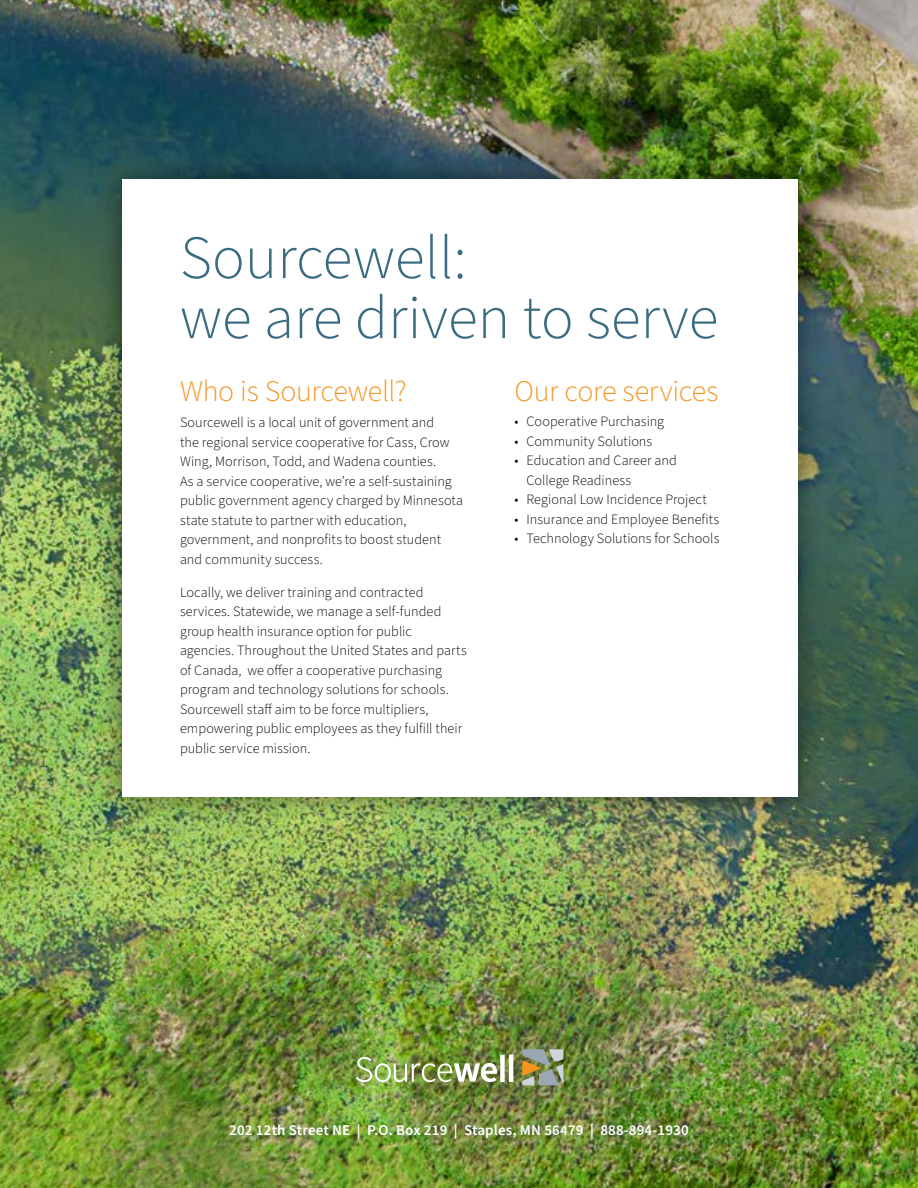
<style>
.page{position:relative;width:918px;height:1188px;background:#fff}
.page>*{position:absolute;margin:0;border:0;box-sizing:border-box;transform-origin:0 0}
.t1{font:300 61.5px/60px "Source Sans Pro";color:#3a6b81}
.t2{font:300 30px "Source Sans Pro";letter-spacing:-.01em;color:#f7921e}
.t3{font:600 15px "Source Sans Pro";letter-spacing:.01em;color:#fff}
.t4{font:300 14.25px/19.5px "Source Sans Pro";color:#000}
</style>
<div class="page">
<img style="left:0;top:0;width:918px;height:1188px">
<div style="left:221px;top:1114px;width:477px;height:33px;background:#3a6b81;opacity:.25"></div>
<div style="left:94px;top:152px;width:731px;height:672px;background:#000;opacity:.5"></div>
<div style="left:122px;top:179px;width:675px;height:617px;background:#fff"></div>
<img style="left:356px;top:1055px;width:157px;height:27px">
<svg style="left:522px;top:1049px;width:41px;height:36px"></svg>
<h1 class="t1" style="left:180px;top:230px;width:540px">Sourcewell:<br>we are driven to serve</h1>
<h2 class="t2" style="left:180px;top:371px;width:228px">Who is Sourcewell?</h2>
<p class="t4" style="left:180px;top:413px;width:285px">Sourcewell is a local unit of government and<br>the regional service cooperative for Cass, Crow Wing, Morrison, Todd, and Wadena counties.<br>As a service cooperative, we’re a self-sustaining public government agency charged by Minnesota state statute to partner with education, government, and nonprofits to boost student and community success.</p>
<p class="t4" style="left:180px;top:583px;width:288px">Locally, we deliver training and contracted services. Statewide, we manage a self‐funded group health insurance option for public agencies. Throughout the United States and parts of Canada, we offer a cooperative purchasing program and technology solutions for schools.<br>Sourcewell staff aim to be force multipliers, empowering public employees as they fulfill their public service mission.</p>
<h2 class="t2" style="left:515px;top:371px;width:206px">Our core services</h2>
<p class="t4" style="left:515px;top:412px;width:151px">• Cooperative Purchasing</p>
<p class="t4" style="left:515px;top:432px;width:139px">• Community Solutions</p>
<p class="t4" style="left:527px;top:451px;width:152px;text-indent:-12px">• Education and Career and<br>College Readiness</p>
<p class="t4" style="left:515px;top:490px;width:194px">• Regional Low Incidence Project</p>
<p class="t4" style="left:515px;top:510px;width:206px">• Insurance and Employee Benefits</p>
<p class="t4" style="left:515px;top:529px;width:206px">• Technology Solutions for Schools</p>
<p class="t3" style="left:229px;top:1120px;width:461px">202 12th Street NE | P.O. Box 219 | Staples, MN 56479 | 888-894-1930</p>
</div>
